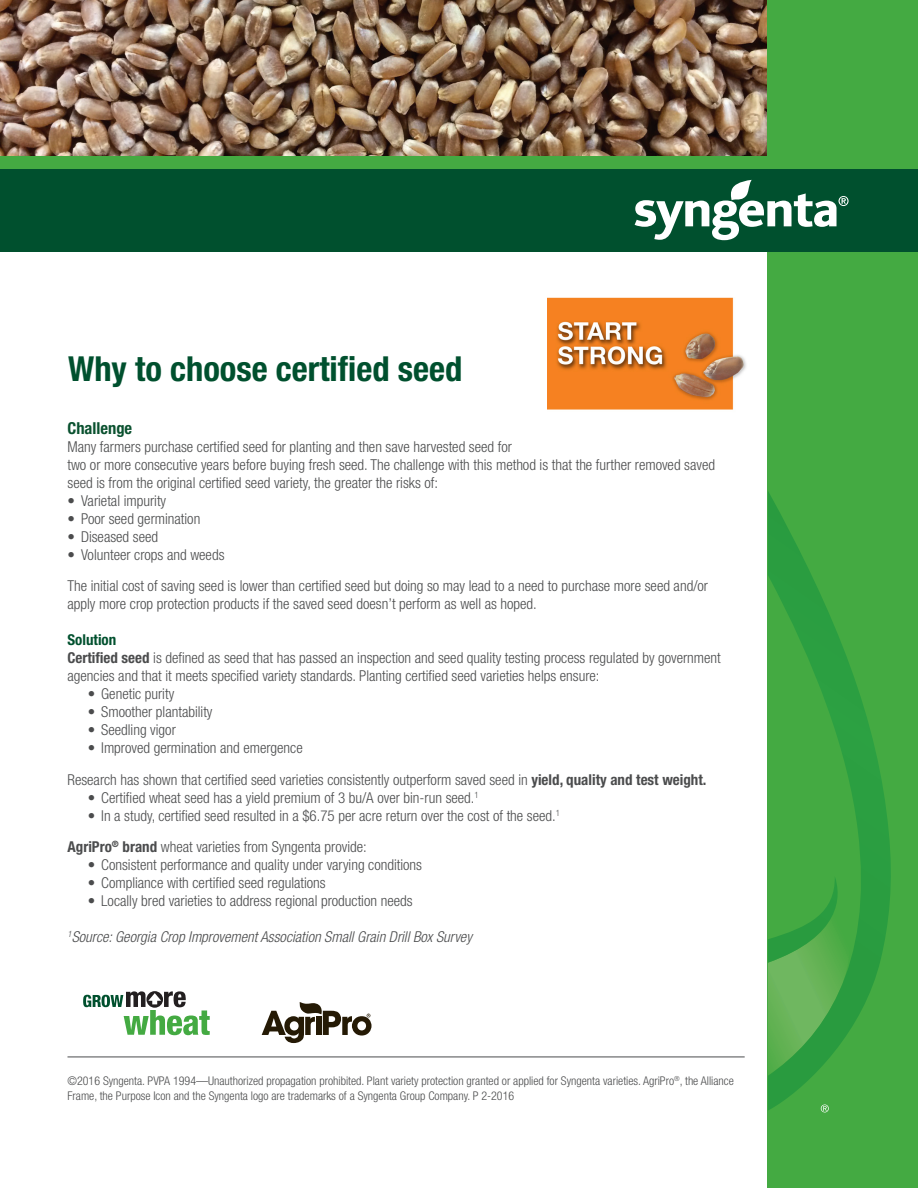
<style>
.page{position:relative;width:918px;height:1188px;background:#fff}
.page>*{position:absolute;margin:0;border:0;box-sizing:border-box;transform-origin:0 0}
.t1{font:700 condensed 34.5px "Helvetica Neue LT Std";color:#00502e}
.t2{font:700 condensed 16.5px "Helvetica Neue LT Std";color:#0a512f}
.t3{font:300 condensed 15px/18px "Helvetica Neue LT Std";color:#4b4c4d}
.t4{font:italic 300 condensed 15px "Helvetica Neue LT Std";color:#4b4c4d}
.t5{font:700 condensed 15px "Helvetica Neue LT Std";color:#00502e}
.t6{font:300 condensed 12px/14.4px "Helvetica Neue LT Std";color:#4b4c4d}
.s1{font-weight:700}
</style>
<div class="page">
<img style="left:0;top:0;width:768px;height:156px">
<div style="left:768px;top:0;width:150px;height:1188px;background:#44aa42"></div>
<svg style="left:768px;top:491px;width:123px;height:619px"></svg>
<svg style="left:821px;top:1105px;width:8px;height:7px"></svg>
<div style="left:0;top:158px;width:918px;height:94px;background:#00502e"></div>
<div style="left:0;top:156px;width:918px;height:12px;background:#44aa42"></div>
<svg style="left:635px;top:180px;width:214px;height:60px"></svg>
<img style="left:547px;top:297px;width:199px;height:113px">
<hr style="left:68px;top:1057px;width:677px;height:1px;background:#4b4c4d">
<svg style="left:83px;top:991px;width:127px;height:44px"></svg>
<svg style="left:262px;top:1002px;width:110px;height:41px"></svg>
<p class="t1" style="left:68px;top:348px;width:396px">Why to choose certified seed</p>
<p class="t2" style="left:68px;top:418px;width:66px">Challenge</p>
<p class="t3" style="left:68px;top:437px;width:649px">Many farmers purchase certified seed for planting and then save harvested seed for<br>two or more consecutive years before buying fresh seed. The challenge with this method is that the further removed saved seed is from the original certified seed variety, the greater the risks of:</p>
<p class="t3" style="left:68px;top:491px;width:100px">• Varietal impurity</p>
<p class="t3" style="left:68px;top:509px;width:134px">• Poor seed germination</p>
<p class="t3" style="left:68px;top:527px;width:92px">• Diseased seed</p>
<p class="t3" style="left:68px;top:545px;width:159px">• Volunteer crops and weeds</p>
<p class="t3" style="left:68px;top:577px;width:642px">The initial cost of saving seed is lower than certified seed but doing so may lead to a need to purchase more seed and/or apply more crop protection products if the saved seed doesn’t perform as well as hoped.</p>
<p class="t5" style="left:68px;top:631px;width:50px">Solution</p>
<p class="t3" style="left:68px;top:649px;width:655px"><span class="s1">Certified seed</span> is defined as seed that has passed an inspection and seed quality testing process regulated by government agencies and that it meets specified variety standards. Planting certified seed varieties helps ensure:</p>
<p class="t3" style="left:88px;top:685px;width:88px">• Genetic purity</p>
<p class="t3" style="left:88px;top:703px;width:126px">• Smoother plantability</p>
<p class="t3" style="left:88px;top:721px;width:90px">• Seedling vigor</p>
<p class="t3" style="left:88px;top:739px;width:217px">• Improved germination and emergence</p>
<p class="t3" style="left:68px;top:770px;width:640px">Research has shown that certified seed varieties consistently outperform saved seed in <span class="s1">yield, quality and test weight.</span></p>
<p class="t3" style="left:88px;top:788px;width:393px">• Certified wheat seed has a yield premium of 3 bu/A over bin-run seed.<sup>1</sup></p>
<p class="t3" style="left:88px;top:806px;width:474px">• In a study, certified seed resulted in a $6.75 per acre return over the cost of the seed.<sup>1</sup></p>
<p class="t3" style="left:68px;top:838px;width:301px"><span class="s1">AgriPro</span><sup>®</sup> <span class="s1">brand</span> wheat varieties from Syngenta provide:</p>
<p class="t3" style="left:88px;top:856px;width:336px">• Consistent performance and quality under varying conditions</p>
<p class="t3" style="left:88px;top:874px;width:240px">• Compliance with certified seed regulations</p>
<p class="t3" style="left:88px;top:892px;width:326px">• Locally bred varieties to address regional production needs</p>
<p class="t4" style="left:68px;top:928px;width:406px"><sup>1</sup>Source: Georgia Crop Improvement Association Small Grain Drill Box Survey</p>
<p class="t6" style="left:68px;top:1074px;width:668px">©2016 Syngenta. PVPA 1994—Unauthorized propagation prohibited. Plant variety protection granted or applied for Syngenta varieties. AgriPro<sup>®</sup>, the Alliance<br>Frame, the Purpose Icon and the Syngenta logo are trademarks of a Syngenta Group Company. P 2-2016</p>
</div>
